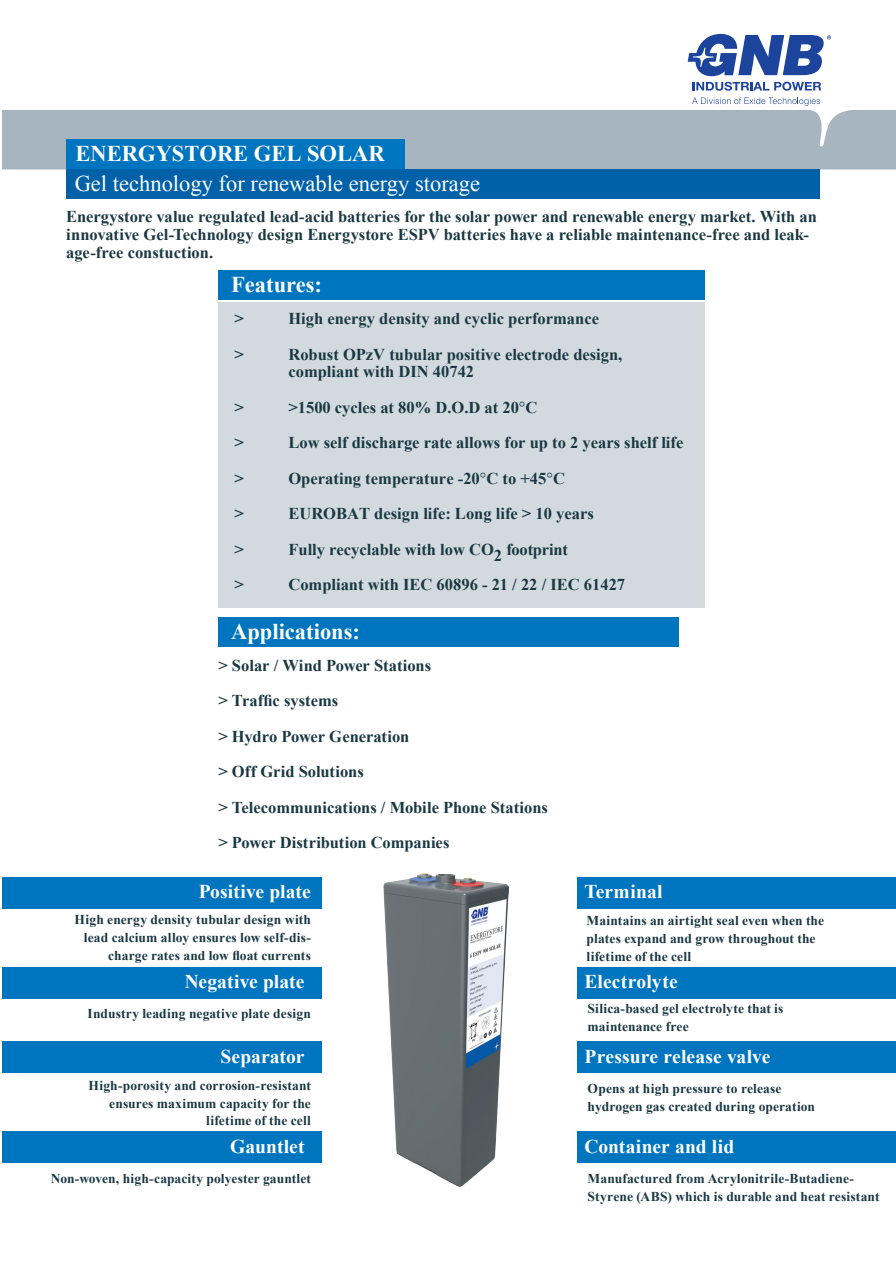
<style>
.page{position:relative;width:896px;height:1268px;background:#fff}
.page>*{position:absolute;margin:0;border:0;box-sizing:border-box;transform-origin:0 0}
.t1{font:22.5px/30.3px "Times New Roman";color:#fff}
.t2{font:700 22.5px "Times New Roman";color:#fff}
.t3{font:700 19.5px "Times New Roman";letter-spacing:.005em;color:#fff}
.t4{font:700 16.5px/17.7px "Times New Roman";color:#1a3842}
.t5{font:700 13.5px/17.7px "Times New Roman";letter-spacing:.01em;color:#1a3842;text-align:right}
.s1{font-weight:700}
.s2{font-style:inherit}
.s3{font-weight:400}
</style>
<div class="page">
<div style="left:2px;top:110px;width:893px;height:59px;background:#a6b5bf"></div>
<div style="left:66px;top:139px;width:338px;height:30px;background:#0075bf"></div>
<div style="left:66px;top:169px;width:753px;height:30px;background:#0061a8"></div>
<div style="left:218px;top:270px;width:486px;height:30px;background:#0075bf"></div>
<div style="left:218px;top:302px;width:486px;height:305px;background:#d2dadf"></div>
<div style="left:218px;top:617px;width:460px;height:30px;background:#0075bf"></div>
<div style="left:2px;top:1041px;width:319px;height:32px;background:#0075bf"></div>
<div style="left:2px;top:1131px;width:319px;height:32px;background:#0075bf"></div>
<div style="left:576px;top:966px;width:319px;height:32px;background:#0075bf"></div>
<div style="left:576px;top:1041px;width:319px;height:32px;background:#0075bf"></div>
<div style="left:576px;top:1131px;width:319px;height:32px;background:#0075bf"></div>
<div style="left:2px;top:876px;width:319px;height:32px;background:#0075bf"></div>
<div style="left:2px;top:966px;width:319px;height:32px;background:#0075bf"></div>
<div style="left:576px;top:876px;width:319px;height:32px;background:#0075bf"></div>
<svg style="left:692px;top:82px;width:128px;height:9px"></svg>
<svg style="left:687px;top:34px;width:143px;height:42px"></svg>
<svg style="left:692px;top:97px;width:127px;height:9px"></svg>
<img style="left:383px;top:873px;width:125px;height:313px">
<p class="t1" style="left:75px;top:137px;width:407px"><span class="s1">ENERGYSTORE</span> <span class="s1">GEL</span> <span class="s1">SOLAR<br></span>Gel technology for renewable energy storage</p>
<p class="t4" style="left:66px;top:207px;width:752px">Energystore value regulated lead-acid batteries for the solar power and renewable energy market. With an</p>
<p class="t4" style="left:66px;top:225px;width:744px">innovative Gel-Technology design Energystore ESPV batteries have a reliable maintenance-free and leak&shy;age-free constuction.</p>
<p class="t2" style="left:231px;top:269px;width:92px">Features:</p>
<p class="t4" style="left:234px;top:309px;width:11px">&gt;</p>
<p class="t4" style="left:288px;top:309px;width:312px">High energy density and cyclic performance</p>
<p class="t4" style="left:234px;top:345px;width:11px">&gt;</p>
<p class="t4" style="left:288px;top:345px;width:335px">Robust <span class="s2">OPzV</span> tubular positive electrode design, compliant with DIN 40742</p>
<p class="t4" style="left:234px;top:398px;width:11px">&gt;</p>
<p class="t4" style="left:288px;top:398px;width:250px">&gt;1500 cycles at 80% D.O.D at 20<span class="s3">°</span>C</p>
<p class="t4" style="left:234px;top:433px;width:11px">&gt;</p>
<p class="t4" style="left:288px;top:433px;width:396px">Low self discharge rate allows for up to 2 years shelf life</p>
<p class="t4" style="left:234px;top:469px;width:11px">&gt;</p>
<p class="t4" style="left:288px;top:469px;width:278px">Operating temperature -20<span class="s3">°</span>C to +45<span class="s3">°</span>C</p>
<p class="t4" style="left:234px;top:504px;width:11px">&gt;</p>
<p class="t4" style="left:288px;top:504px;width:307px">EUROBAT design life: Long life &gt; 10 years</p>
<p class="t4" style="left:234px;top:540px;width:11px">&gt;</p>
<p class="t4" style="left:288px;top:540px;width:281px">Fully recyclable with low CO2 footprint</p>
<p class="t4" style="left:234px;top:575px;width:11px">&gt;</p>
<p class="t4" style="left:288px;top:575px;width:338px">Compliant with IEC 60896 - 21 / 22 / IEC 61427</p>
<p class="t2" style="left:231px;top:615px;width:130px">Applications:</p>
<p class="t4" style="left:218px;top:656px;width:214px">&gt; Solar / Wind Power Stations</p>
<p class="t4" style="left:218px;top:691px;width:121px">&gt; Traffic systems</p>
<p class="t4" style="left:218px;top:727px;width:192px">&gt; Hydro Power Generation</p>
<p class="t4" style="left:218px;top:762px;width:147px">&gt; Off Grid Solutions</p>
<p class="t4" style="left:218px;top:798px;width:331px">&gt; Telecommunications / Mobile Phone Stations</p>
<p class="t4" style="left:218px;top:833px;width:232px">&gt; Power Distribution Companies</p>
<p class="t3" style="left:199px;top:878px;width:114px">Positive plate</p>
<p class="t5" style="left:75px;top:910px;width:238px">High energy density tubular design with lead calcium alloy ensures low self-dis&shy;charge rates and low float currents</p>
<p class="t3" style="left:185px;top:968px;width:121px">Negative plate</p>
<p class="t5" style="left:88px;top:1004px;width:225px">Industry leading negative plate design</p>
<p class="t3" style="left:220px;top:1042px;width:85px">Separator</p>
<p class="t5" style="left:88px;top:1076px;width:224px">High-porosity and corrosion-resistant ensures maximum capacity for the lifetime of the cell</p>
<p class="t3" style="left:230px;top:1132px;width:76px">Gauntlet</p>
<p class="t5" style="left:51px;top:1169px;width:261px">Non-woven, high-capacity polyester gauntlet</p>
<p class="t3" style="left:584px;top:878px;width:79px">Terminal</p>
<p class="t5" style="left:586px;top:911px;width:239px;text-align:left">Maintains an airtight seal even when the plates expand and grow throughout the lifetime of the cell</p>
<p class="t3" style="left:584px;top:968px;width:95px">Electrolyte</p>
<p class="t5" style="left:587px;top:999px;width:197px">Silica-based gel electrolyte that is</p>
<p class="t5" style="left:587px;top:1017px;width:102px">maintenance free</p>
<p class="t3" style="left:584px;top:1042px;width:187px">Pressure release valve</p>
<p class="t5" style="left:587px;top:1079px;width:229px;text-align:left">Opens at high pressure to release hydrogen gas created during operation</p>
<p class="t3" style="left:584px;top:1132px;width:151px">Container and lid</p>
<p class="t5" style="left:587px;top:1169px;width:268px">Manufactured from Acrylonitrile-Butadiene-</p>
<p class="t5" style="left:587px;top:1186px;width:293px">Styrene (ABS) which is durable and heat resistant</p>
</div>
